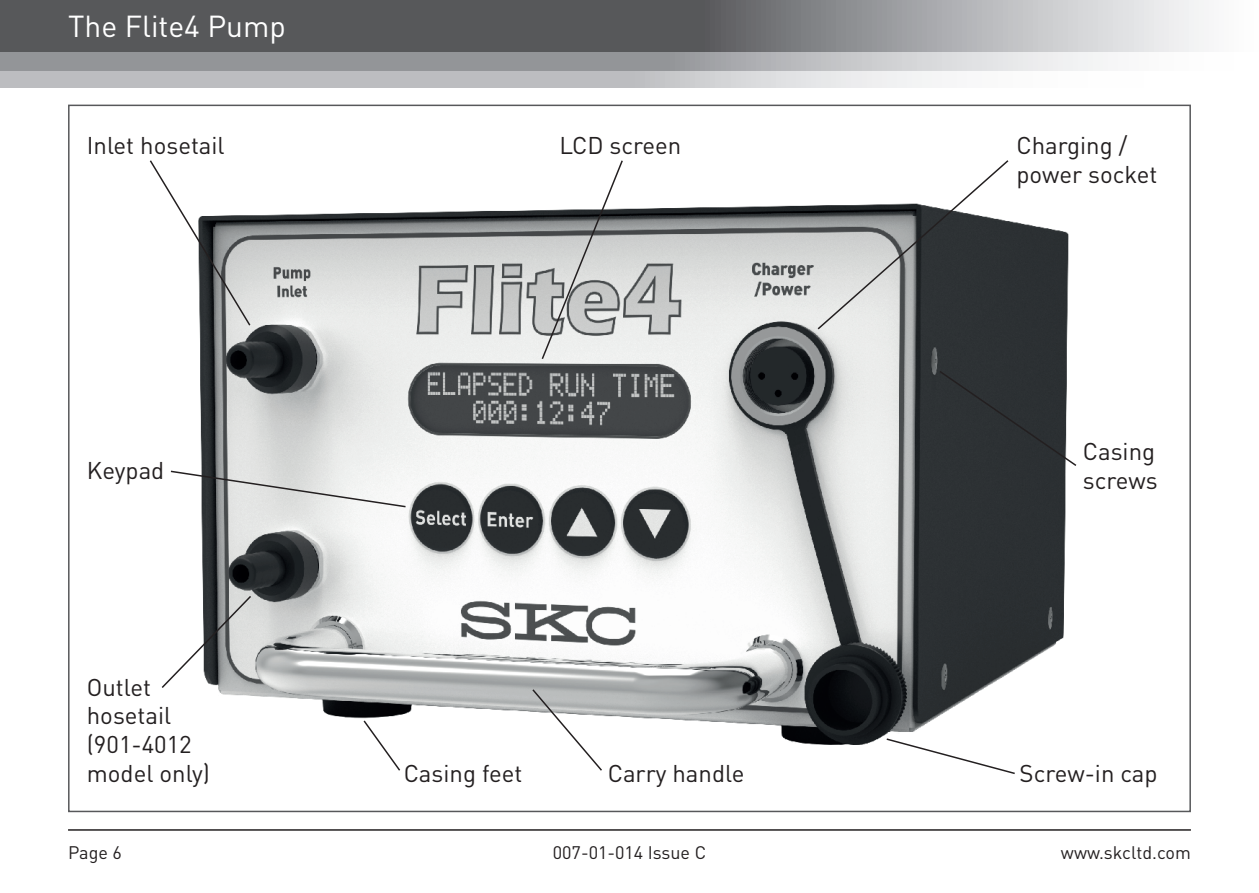
<style>
.page{position:relative;width:1259px;height:893px;background:#fff}
.page>*{position:absolute;margin:0;border:0;box-sizing:border-box;transform-origin:0 0}
.t1{font:30px "DIN Pro";color:#fff}
.t2{font:24px/28.8px "DIN Pro";color:#231f20}
.t3{font:18px "DIN Pro";color:#231f20}
</style>
<div class="page">
<svg style="left:0;top:71px;width:932px;height:17px;background:#c6c7ca"></svg>
<svg style="left:0;top:51px;width:1204px;height:20px;background:#adaeb1"></svg>
<svg style="left:0;top:0;width:1204px;height:51px;background:#7a7b7d"></svg>
<hr style="left:68px;top:829px;width:1123px;height:2px;background:#231f20">
<img style="left:199px;top:205px;width:869px;height:539px">
<svg style="left:149px;top:160px;width:103px;height:167px"></svg>
<svg style="left:170px;top:470px;width:237px;height:38px"></svg>
<svg style="left:531px;top:688px;width:72px;height:83px"></svg>
<svg style="left:885px;top:737px;width:131px;height:37px"></svg>
<svg style="left:362px;top:719px;width:40px;height:52px"></svg>
<svg style="left:938px;top:369px;width:139px;height:98px;background:#3c4042"></svg>
<svg style="left:816px;top:160px;width:194px;height:171px"></svg>
<svg style="left:540px;top:160px;width:84px;height:201px"></svg>
<svg style="left:161px;top:594px;width:92px;height:96px"></svg>
<p class="t1" style="left:68px;top:6px;width:219px">The Flite4 Pump</p>
<p class="t2" style="left:87px;top:130px;width:139px">Inlet hosetail</p>
<p class="t2" style="left:559px;top:130px;width:124px">LCD screen</p>
<p class="t2" style="left:1016px;top:130px;width:143px">Charging / power socket</p>
<p class="t2" style="left:87px;top:455px;width:79px">Keypad</p>
<p class="t2" style="left:87px;top:672px;width:125px">Outlet hosetail (901-4012 model only)</p>
<p class="t2" style="left:1082px;top:436px;width:76px">Casing screws</p>
<p class="t2" style="left:404px;top:758px;width:120px">Casing feet</p>
<p class="t2" style="left:608px;top:758px;width:138px">Carry handle</p>
<p class="t2" style="left:1019px;top:758px;width:139px">Screw-in cap</p>
<p class="t3" style="left:68px;top:840px;width:55px">Page 6</p>
<p class="t3" style="left:553px;top:840px;width:155px">007-01-014 Issue C</p>
<p class="t3" style="left:1061px;top:840px;width:131px">www.skcltd.com</p>
</div>
